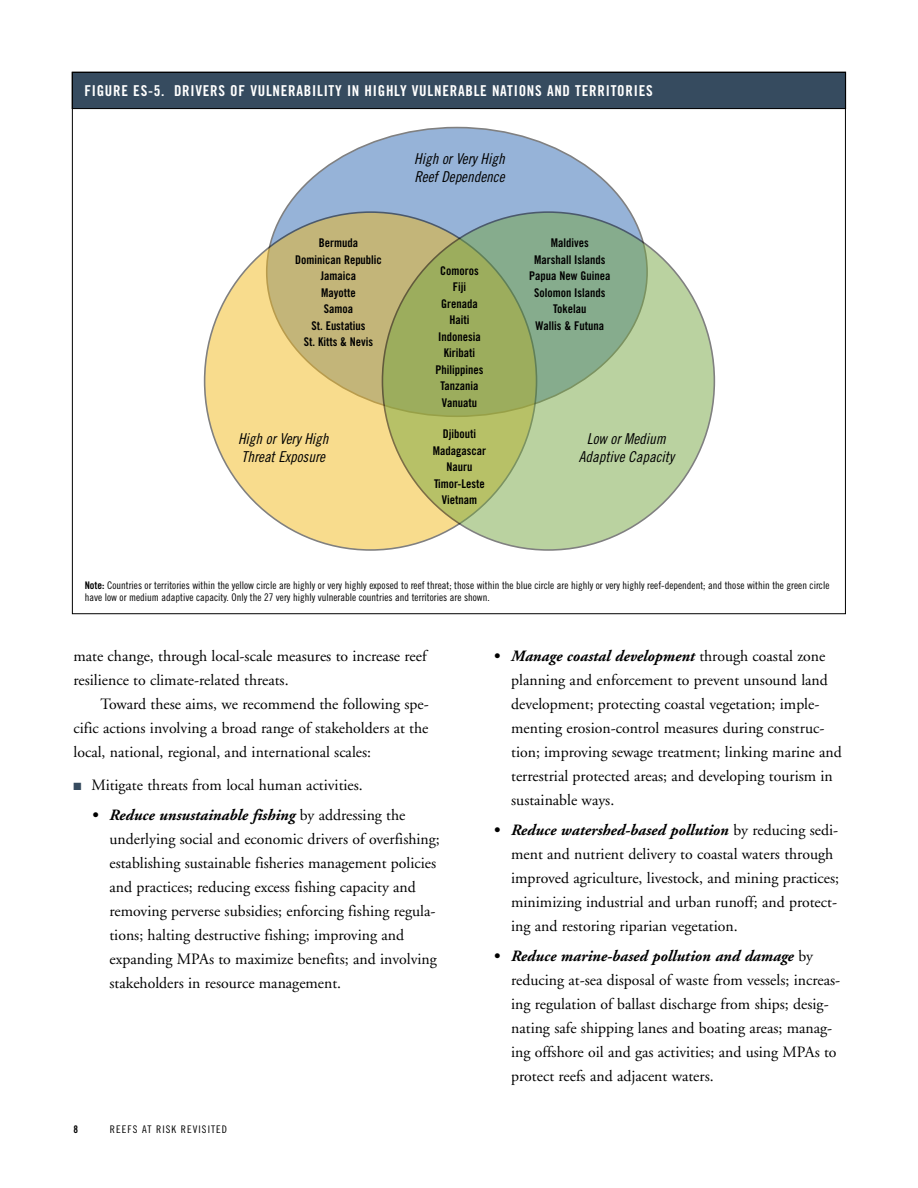
<style>
.page{position:relative;width:918px;height:1188px;background:#fff}
.page>*{position:absolute;margin:0;border:0;box-sizing:border-box;transform-origin:0 0}
.t1{font:15.75px/24px "Adobe Garamond";color:#000}
.t2{font:15px/18px "Trade Gothic LT Std Cn 18 Obl";color:#000}
.t3{font:15px "Trade Gothic LT Bold Cond Twenty";letter-spacing:.05em;color:#fff}
.t4{font:12px/16.5px "Trade Gothic LT Std Bd Cn 20";color:#000;text-align:center}
.t5{font:10.5px/12px "Trade Gothic LT Cond Eighteen";color:#000}
.t6{font:10.5px "Trade Gothic LT Cond Eighteen";letter-spacing:.1em;color:#000}
.t7{font:10.5px "Trade Gothic LT Bold Cond Twenty";color:#000}
.s1{font-family:"Trade Gothic LT Bold Cond Twenty"}
.s2{color:#364b5f}
.s3{font-weight:700;font-style:italic}
</style>
<div class="page">
<div style="left:267px;top:128px;width:380px;height:288px;background:#96b3d8;border-radius:50%"></div>
<svg style="left:205px;top:212px;width:332px;height:338px;background:#e2cc84"></svg>
<svg style="left:382px;top:212px;width:332px;height:338px;background:#a5bd84"></svg>
<div style="left:72px;top:72px;width:774px;height:37px;background:#364b5f"></div>
<div style="left:72px;top:72px;width:774px;height:37px;border:1px solid #000"></div>
<p class="t3" style="left:84px;top:82px;width:79px">FIGURE ES-5.D</p>
<p class="t3" style="left:182px;top:82px;width:471px">RIVERS OF VULNERABILITY IN HIGHLY VULNERABL E NATIONS AND TERRITORIES</p>
<p class="t4" style="left:295px;top:235px;width:88px">Bermuda<br>Dominican Republic<br>Jamaica<br>Mayotte<br>Samoa<br>St. Eustatius<br>St. Kitts &amp; Nevis</p>
<p class="t2" style="left:238px;top:430px;width:92px">High or Very High<br>Threat Exposure</p>
<p class="t2" style="left:414px;top:150px;width:92px">High or Very High<br>Reef Dependence</p>
<p class="t4" style="left:436px;top:262px;width:49px">Comoros<br>Fiji<br>Grenada<br>Haiti<br>Indonesia<br>Kiribati<br>Philippines<br>Tanzania<br>Vanuatu</p>
<p class="t4" style="left:433px;top:426px;width:55px">Djibouti<br>Madagascar<br>Nauru<br>Timor-Leste<br>Vietnam</p>
<p class="t4" style="left:529px;top:235px;width:83px">Maldives<br>Marshall Islands<br>Papua New Guinea<br>Solomon Islands<br>Tokelau<br>Wallis &amp; Futuna</p>
<p class="t2" style="left:579px;top:430px;width:97px;text-align:center">Low or Medium<br>Adaptive Capacity</p>
<p class="t5" style="left:85px;top:579px;width:746px"><span class="s1">NOTE:</span> Countries or territories within the yellow circle are highly or very highly exposed to reef threat; those within the blue circle are highly or very highly reef-dependent; and those within the green circle have low or medium adaptive capacity. Only the 27 very highly vulnerable countries and territories are shown.</p>
<p class="t1" style="left:74px;top:645px;width:355px">mate change, through local-scale measures to increase reef resilience to climate-related threats.</p>
<p class="t1" style="left:74px;top:693px;width:357px;text-align:justify;text-indent:27px">Toward these aims, we recommend the following spe&shy;cific actions involving a broad range of stakeholders at the local, national, regional, and international scales:</p>
<p class="t1" style="left:74px;top:774px;width:291px"><span class="s2">■</span> Mitigate threats from local human activities.</p>
<p class="t1" style="left:109px;top:804px;width:332px;text-indent:-18px"><span class="s3">• Reduce unsustainable fishing</span> by addressing the underlying social and economic drivers of overfishing; establishing sustainable fisheries management policies and practices; reducing excess fishing capacity and removing perverse subsidies; enforcing fishing regula&shy;tions; halting destructive fishing; improving and expanding MPAs to maximize benefits; and involving stakeholders in resource management.</p>
<p class="t7" style="left:74px;top:1122px;width:6px">8</p>
<p class="t6" style="left:110px;top:1123px;width:119px">REEFS AT RISK REVISITED</p>
<p class="t1" style="left:511px;top:645px;width:332px;text-indent:-18px"><span class="s3">• Manage coastal development</span> through coastal zone planning and enforcement to prevent unsound land development; protecting coastal vegetation; imple&shy;menting erosion-control measures during construc&shy;tion; improving sewage treatment; linking marine and terrestrial protected areas; and developing tourism in sustainable ways.</p>
<p class="t1" style="left:511px;top:819px;width:329px;text-indent:-18px"><span class="s3">• Reduce watershed-based pollution</span> by reducing sedi&shy;ment and nutrient delivery to coastal waters through improved agriculture, livestock, and mining practices; minimizing industrial and urban runoff; and protect&shy;ing and restoring riparian vegetation.</p>
<p class="t1" style="left:511px;top:945px;width:330px;text-indent:-18px"><span class="s3">• Reduce marine-based pollution and damage</span> by reducing at-sea disposal of waste from vessels; increas&shy;ing regulation of ballast discharge from ships; desig&shy;nating safe shipping lanes and boating areas; manag&shy;ing offshore oil and gas activities; and using MPAs to protect reefs and adjacent waters.</p>
</div>
